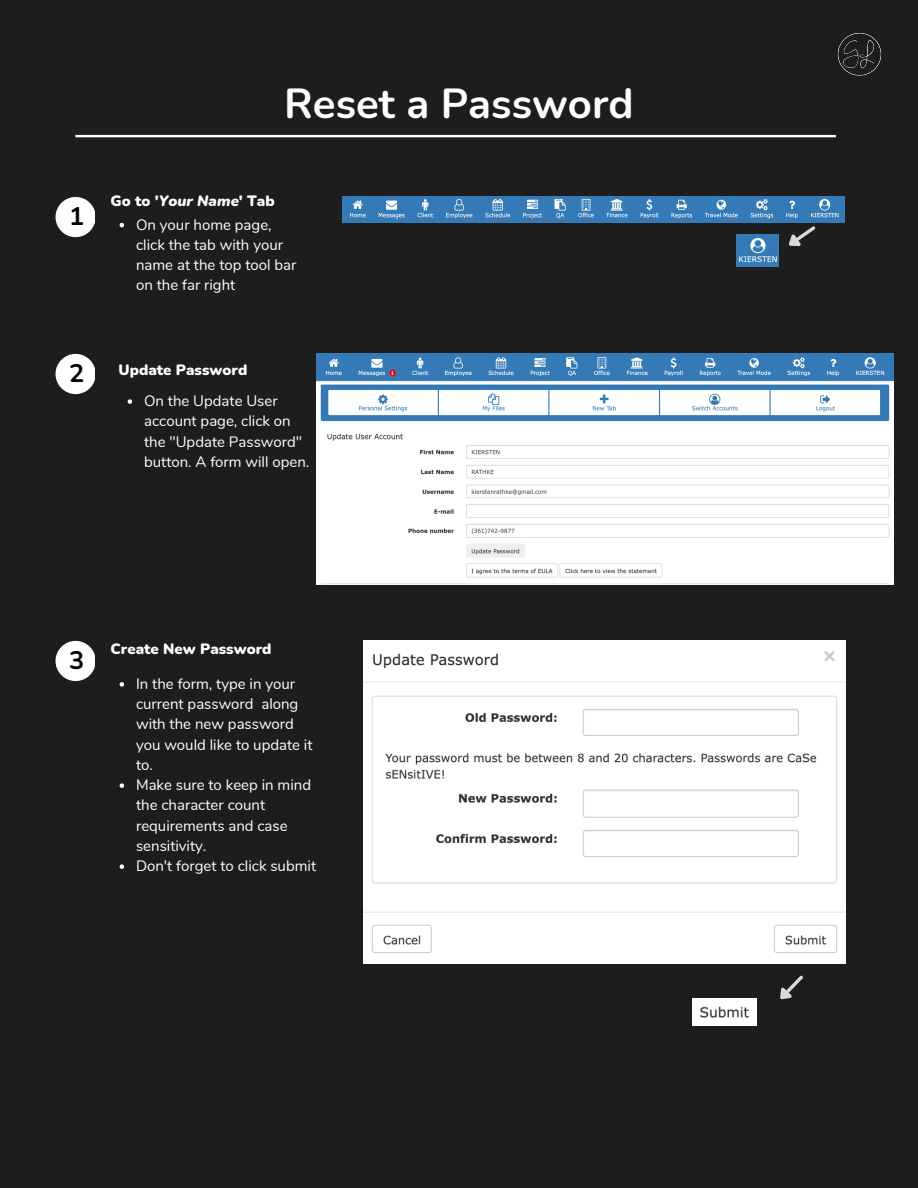
<style>
.page{position:relative;width:918px;height:1188px;background:#1d1d1d}
.page>*{position:absolute;margin:0;border:0;box-sizing:border-box;transform-origin:0 0}
.t1{font:700 42px "Nunito";color:#fff}
.t2{font:700 25.35px "Nunito";color:#000}
.t3{font:15px/20.2px "Nunito";color:#fff}
.t4{font:900 15px "Nunito";color:#fff}
.s1{font-style:italic}
</style>
<div class="page">
<hr style="left:75px;top:135px;width:761px;height:2px;background:#fff">
<div style="left:56px;top:197px;width:39px;height:40px;background:#fff;border-radius:50%"></div>
<div style="left:56px;top:354px;width:39px;height:40px;background:#fff;border-radius:50%"></div>
<div style="left:56px;top:641px;width:39px;height:40px;background:#fff;border-radius:50%"></div>
<img style="left:343px;top:197px;width:502px;height:26px">
<svg style="left:789px;top:226px;width:27px;height:21px"></svg>
<img style="left:737px;top:234px;width:41px;height:33px">
<img style="left:316px;top:354px;width:577px;height:231px">
<svg style="left:780px;top:975px;width:23px;height:25px"></svg>
<img style="left:364px;top:641px;width:481px;height:323px">
<img style="left:692px;top:998px;width:64px;height:27px">
<img style="left:837px;top:33px;width:45px;height:43px">
<svg style="left:120px;top:223px;width:4px;height:4px"></svg>
<svg style="left:128px;top:399px;width:4px;height:5px"></svg>
<svg style="left:120px;top:682px;width:4px;height:5px"></svg>
<svg style="left:120px;top:783px;width:4px;height:5px"></svg>
<svg style="left:120px;top:864px;width:4px;height:5px"></svg>
<p class="t1" style="left:284px;top:75px;width:351px">Reset a Password</p>
<p class="t2" style="left:69px;top:199px;width:17px">1</p>
<p class="t4" style="left:111px;top:191px;width:166px">Go to '<span class="s1">Your Name</span>' Tab</p>
<p class="t3" style="left:136px;top:215px;width:162px">On your home page, click the tab with your name at the top tool bar on the far right</p>
<p class="t2" style="left:69px;top:356px;width:17px">2</p>
<p class="t4" style="left:119px;top:360px;width:130px">Update Password</p>
<p class="t3" style="left:144px;top:391px;width:167px">On the Update User account page, click on the "Update Password" button. A form will open.</p>
<p class="t2" style="left:69px;top:643px;width:17px">3</p>
<p class="t4" style="left:111px;top:639px;width:163px">Create New Password</p>
<p class="t3" style="left:136px;top:674px;width:178px">In the form, type in your current password along with the new password you would like to update it to.</p>
<p class="t3" style="left:136px;top:775px;width:177px">Make sure to keep in mind the character count requirements and case sensitivity.</p>
<p class="t3" style="left:136px;top:856px;width:182px">Don't forget to click submit</p>
</div>
